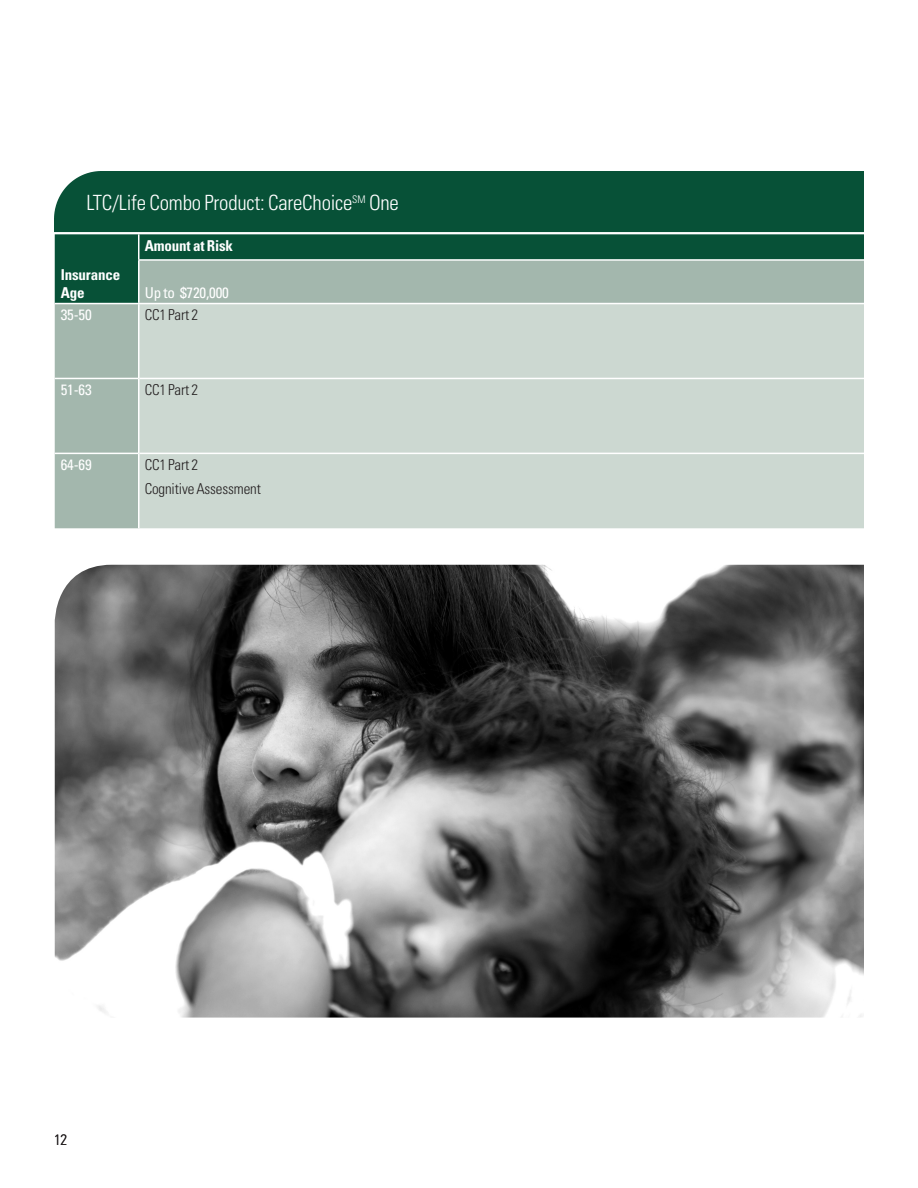
<style>
.page{position:relative;width:918px;height:1188px;background:#fff}
.page>*{position:absolute;margin:0;border:0;box-sizing:border-box;transform-origin:0 0}
.Table_Main_Head{font:300 condensed 21px "Univers LT Std";letter-spacing:-.01em;color:#fff}
.Table_body{font:300 condensed 15px "Univers LT Std";letter-spacing:-.01em;color:#231f20}
.Table_heads{font:condensed 15px "Univers LT Std";letter-spacing:-.01em;color:#fff}
.Table_heads-2{font:700 condensed 15px/18px "Univers LT Std";letter-spacing:-.01em;color:#fff}
.Left-hand_page_numbe{font:300 condensed 15px "Univers LT Std";color:#231f20}
</style>
<div class="page">
<div style="left:54px;top:171px;width:810px;height:62px;background:#075137"></div>
<div style="left:55px;top:234px;width:809px;height:26px;background:#075137"></div>
<svg style="left:55px;top:260px;width:809px;height:268px;background:#98b0a5"></svg>
<div style="left:140px;top:304px;width:724px;height:224px;background:#ccd8d1"></div>
<hr style="left:138px;top:234px;width:2px;height:25px;background:#fff">
<hr style="left:138px;top:259px;width:726px;height:2px;background:#fff">
<hr style="left:138px;top:261px;width:2px;height:42px;background:#fff">
<hr style="left:55px;top:303px;width:83px;height:1px;background:#fff">
<hr style="left:55px;top:378px;width:83px;height:1px;background:#fff">
<hr style="left:55px;top:453px;width:83px;height:1px;background:#fff">
<hr style="left:140px;top:378px;width:724px;height:1px;background:#fff">
<hr style="left:140px;top:453px;width:724px;height:1px;background:#fff">
<hr style="left:138px;top:303px;width:726px;height:1px;background:#fff">
<hr style="left:138px;top:304px;width:2px;height:74px;background:#fff">
<hr style="left:138px;top:378px;width:2px;height:75px;background:#fff">
<hr style="left:138px;top:453px;width:2px;height:75px;background:#fff">
<img style="left:55px;top:565px;width:809px;height:453px">
<p class="Table_Main_Head" style="left:86px;top:190px;width:314px">LTC/Life Combo Product: CareChoice<sup>SM</sup> One</p>
<p class="Table_heads-2" style="left:61px;top:265px;width:61px">Insurance<br>Age</p>
<p class="Table_heads-2" style="left:145px;top:237px;width:90px">Amount at Risk</p>
<p class="Table_heads" style="left:145px;top:283px;width:86px">Up to $720,000</p>
<p class="Table_heads" style="left:61px;top:306px;width:33px">35-50</p>
<p class="Table_body" style="left:145px;top:306px;width:55px">CC1 Part 2</p>
<p class="Table_heads" style="left:61px;top:380px;width:33px">51-63</p>
<p class="Table_body" style="left:145px;top:381px;width:55px">CC1 Part 2</p>
<p class="Table_heads" style="left:61px;top:455px;width:33px">64-69</p>
<p class="Table_body" style="left:145px;top:456px;width:55px">CC1 Part 2</p>
<p class="Table_body" style="left:145px;top:479px;width:118px">Cognitive Assessment</p>
<p class="Left-hand_page_numbe" style="left:54px;top:1131px;width:15px">12</p>
</div>
